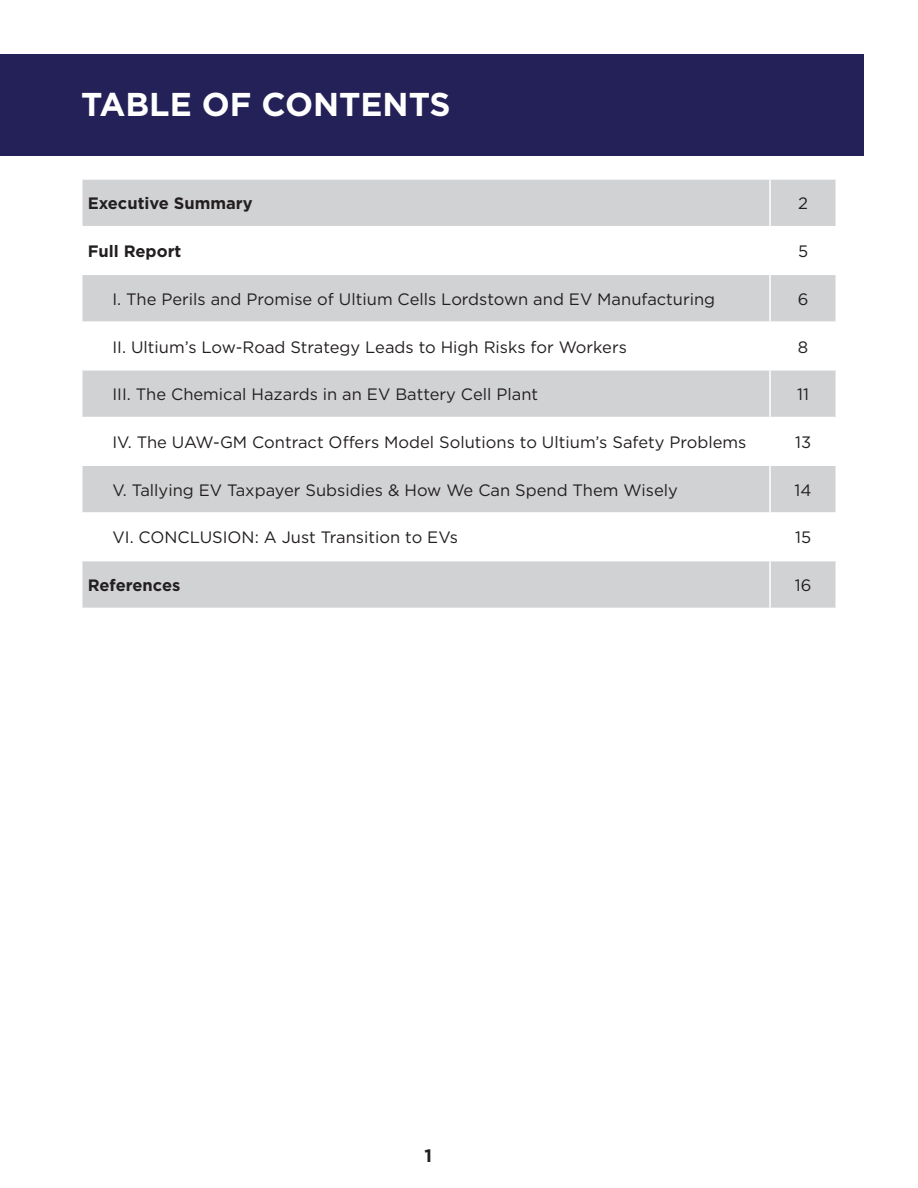
<style>
.page{position:relative;width:918px;height:1188px;background:#fff}
.page>*{position:absolute;margin:0;border:0;box-sizing:border-box;transform-origin:0 0}
.t1{font:700 33px "Gotham";color:#fff}
.t2{font:700 18px "Gotham";color:#231f20}
.Section_Header{font:16.5px "Gotham";color:#231f20}
.Body{font:16.5px "Gotham";color:#231f20}
.Section_Header-2{font:700 16.5px "Gotham";color:#231f20}
</style>
<div class="page">
<div style="left:0;top:54px;width:864px;height:102px;background:#242058"></div>
<svg style="left:82px;top:180px;width:754px;height:428px;fill:#d1d2d4"></svg>
<hr style="left:769px;top:180px;width:2px;height:46px;background:#fff">
<hr style="left:81px;top:226px;width:689px;height:1px;background:#fff">
<hr style="left:770px;top:226px;width:67px;height:1px;background:#fff">
<hr style="left:769px;top:227px;width:2px;height:47px;background:#fff">
<hr style="left:81px;top:274px;width:689px;height:1px;background:#fff">
<hr style="left:770px;top:274px;width:67px;height:1px;background:#fff">
<hr style="left:769px;top:275px;width:2px;height:46px;background:#fff">
<hr style="left:81px;top:321px;width:689px;height:2px;background:#fff">
<hr style="left:770px;top:321px;width:67px;height:2px;background:#fff">
<hr style="left:769px;top:323px;width:2px;height:46px;background:#fff">
<hr style="left:81px;top:369px;width:689px;height:2px;background:#fff">
<hr style="left:770px;top:369px;width:67px;height:2px;background:#fff">
<hr style="left:769px;top:371px;width:2px;height:46px;background:#fff">
<hr style="left:81px;top:417px;width:689px;height:1px;background:#fff">
<hr style="left:770px;top:417px;width:67px;height:1px;background:#fff">
<hr style="left:769px;top:418px;width:2px;height:46px;background:#fff">
<hr style="left:81px;top:464px;width:689px;height:2px;background:#fff">
<hr style="left:770px;top:464px;width:67px;height:2px;background:#fff">
<hr style="left:769px;top:466px;width:2px;height:46px;background:#fff">
<hr style="left:81px;top:512px;width:689px;height:2px;background:#fff">
<hr style="left:770px;top:512px;width:67px;height:2px;background:#fff">
<hr style="left:769px;top:514px;width:2px;height:46px;background:#fff">
<hr style="left:81px;top:560px;width:689px;height:1px;background:#fff">
<hr style="left:770px;top:560px;width:67px;height:1px;background:#fff">
<hr style="left:769px;top:561px;width:2px;height:47px;background:#fff">
<p class="t1" style="left:81px;top:82px;width:371px">TABLE OF CONTENTS</p>
<p class="Section_Header-2" style="left:88px;top:193px;width:166px">Executive Summary</p>
<p class="Body" style="left:798px;top:193px;width:11px">2</p>
<p class="Section_Header-2" style="left:88px;top:240px;width:95px">Full Report</p>
<p class="Body" style="left:798px;top:241px;width:12px">5</p>
<p class="Section_Header" style="left:112px;top:288px;width:604px">I. The Perils and Promise of Ultium Cells Lordstown and EV Manufacturing</p>
<p class="Body" style="left:798px;top:288px;width:12px">6</p>
<p class="Section_Header" style="left:112px;top:336px;width:516px">II. Ultium’s Low-Road Strategy Leads to High Risks for Workers</p>
<p class="Body" style="left:798px;top:336px;width:12px">8</p>
<p class="Section_Header" style="left:112px;top:384px;width:427px">III. The Chemical Hazards in an EV Battery Cell Plant</p>
<p class="Body" style="left:797px;top:384px;width:13px">11</p>
<p class="Body" style="left:112px;top:432px;width:636px">IV. The UAW-GM Contract Offers Model Solutions to Ultium’s Safety Problems</p>
<p class="Body" style="left:795px;top:432px;width:18px">13</p>
<p class="Section_Header" style="left:112px;top:479px;width:567px">V. Tallying EV Taxpayer Subsidies &amp; How We Can Spend Them Wisely</p>
<p class="Body" style="left:795px;top:479px;width:18px">14</p>
<p class="Section_Header" style="left:112px;top:527px;width:347px">VI. CONCLUSION: A Just Transition to EVs</p>
<p class="Body" style="left:795px;top:527px;width:18px">15</p>
<p class="Section_Header-2" style="left:88px;top:574px;width:94px">References</p>
<p class="Body" style="left:795px;top:575px;width:18px">16</p>
<p class="t2" style="left:424px;top:1144px;width:9px">1</p>
</div>
